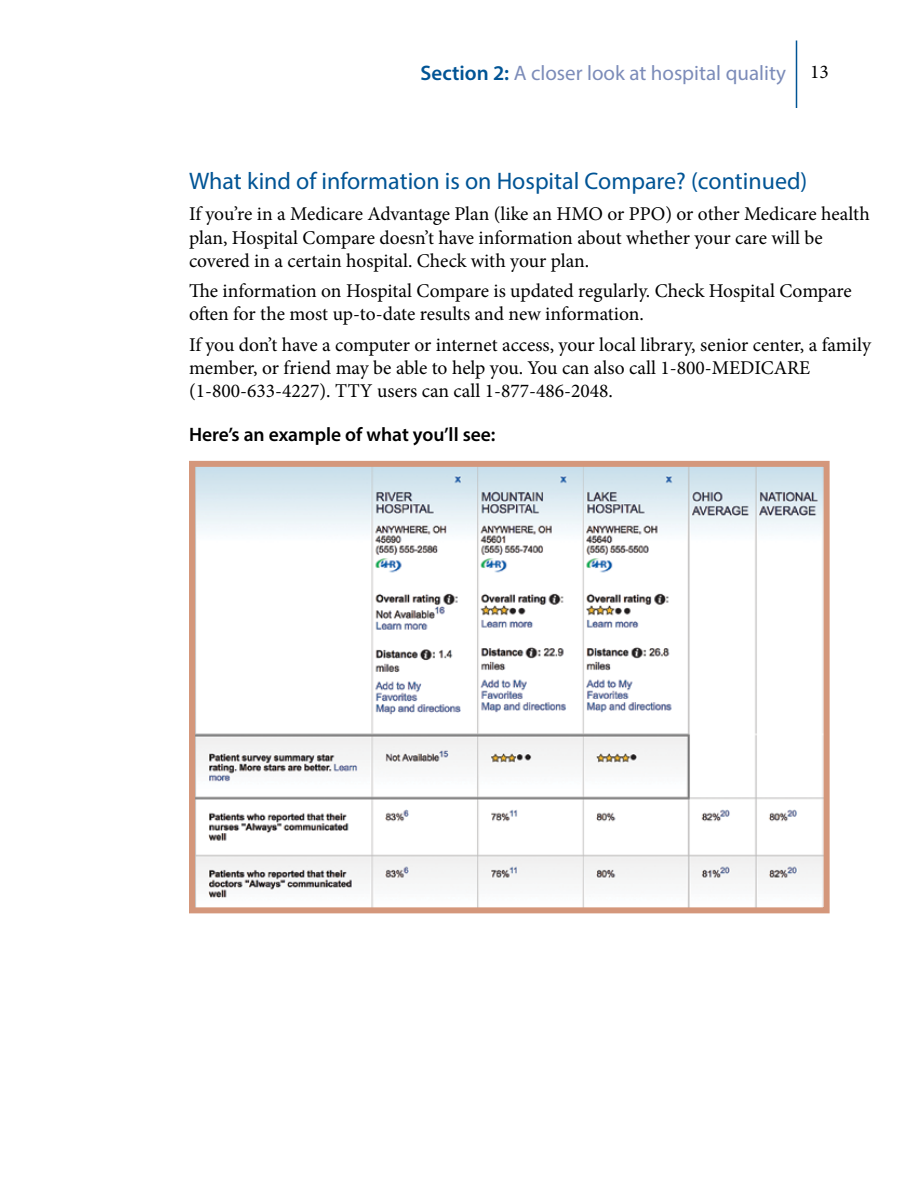
<style>
.page{position:relative;width:918px;height:1188px;background:#fff}
.page>*{position:absolute;margin:0;border:0;box-sizing:border-box;transform-origin:0 0}
.t1{font:24px "Myriad Pro";color:#005495}
.t2{font:21px "Myriad Pro";color:#7c8cb9}
.Body_Text_13{font:19.5px/23.4px "Minion Pro";color:#000}
.Heading_3{font:600 19.5px "Myriad Pro";color:#000}
.s1{font-weight:600;color:#005495}
.s2{font-family:"Minion Pro";font-size:19.5px;color:#000}
</style>
<div class="page">
<hr style="left:796px;top:40px;width:1px;height:68px;background:#005495">
<img style="left:196px;top:468px;width:627px;height:438px">
<div style="left:189px;top:461px;width:641px;height:452px;border:6px solid #d4977b"></div>
<p class="t2" style="left:421px;top:60px;width:410px"><span class="s1">Section 2:</span> A closer look at hospital quality <span class="s2">13</span></p>
<p class="t1" style="left:189px;top:166px;width:620px">What kind of information is on Hospital Compare? (continued)</p>
<p class="Body_Text_13" style="left:189px;top:202px;width:682px">If you’re in a Medicare Advantage Plan (like an HMO or PPO) or other Medicare health plan, Hospital Compare doesn’t have information about whether your care will be covered in a certain hospital. Check with your plan.</p>
<p class="Body_Text_13" style="left:189px;top:279px;width:664px">The information on Hospital Compare is updated regularly. Check Hospital Compare often for the most up-to-date results and new information.</p>
<p class="Body_Text_13" style="left:189px;top:333px;width:683px">If you don’t have a computer or internet access, your local library, senior center, a family member, or friend may be able to help you. You can also call 1-800-MEDICARE (1-800-633-4227). TTY users can call 1-877-486-2048.</p>
<p class="Heading_3" style="left:189px;top:422px;width:308px">Here’s an example of what you’ll see:</p>
</div>
